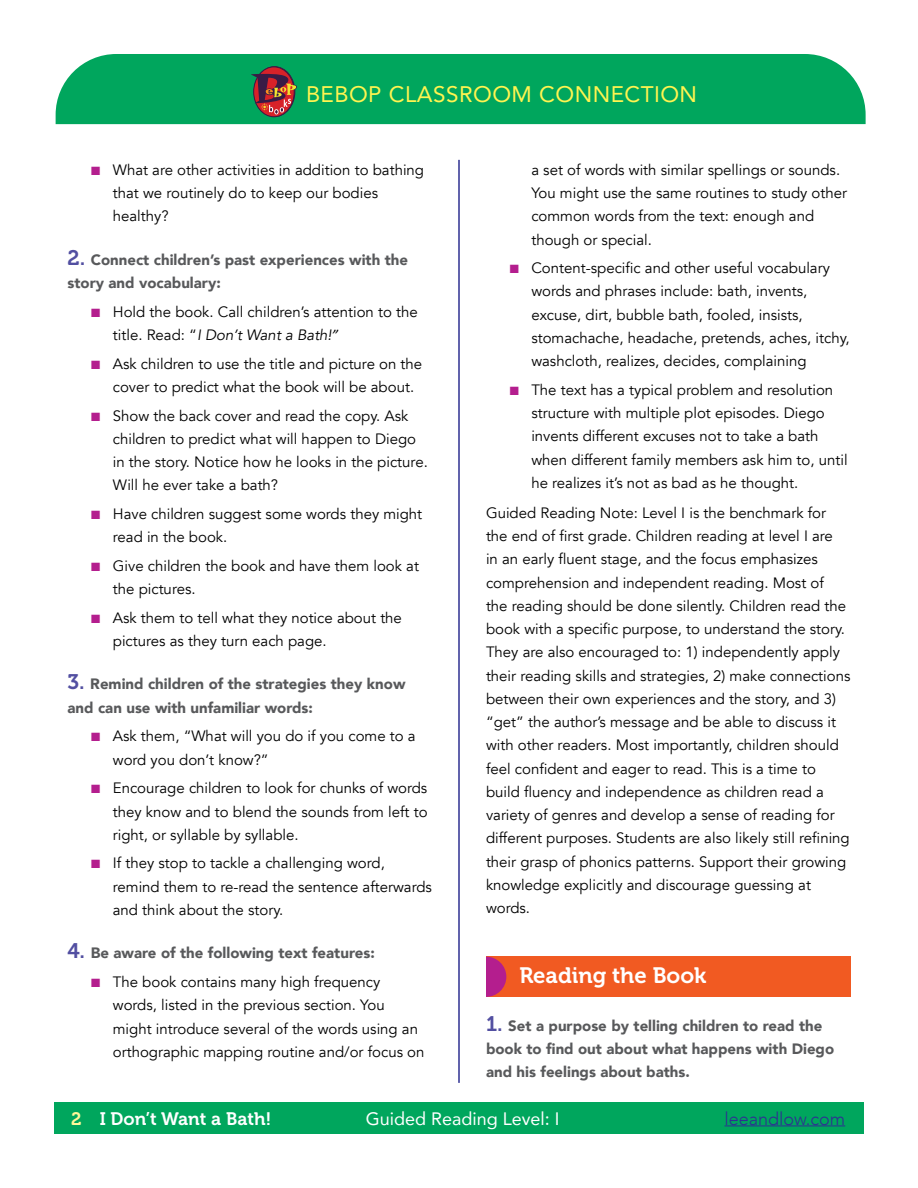
<style>
.page{position:relative;width:918px;height:1188px;background:#fff}
.page>*{position:absolute;margin:0;border:0;box-sizing:border-box;transform-origin:0 0}
.t1{font:22.5px "Avenir";letter-spacing:.02em;color:#fff450}
.t2{font:22.2px "Museo 700";color:#fff}
.t3{font:18px "Avenir";color:#fff}
.t4{font:18px "Museo 700";color:#fff}
.t5{font:300 18px "Avenir";color:#2e3092}
.t6{font:15px/23.2px "Avenir";color:#000}
.t7{font:900 15px/23.2px "Avenir";color:#58595b}
.s1{color:#b41e8e}
.s2{font-family:"Museo 700";font-weight:400;font-size:21px;color:#524fa1}
.s3{font-style:italic}
.s4{font-family:"Calibri";font-style:italic}
.s5{color:#fff799}
</style>
<div class="page">
<div style="left:486px;top:957px;width:364px;height:40px;background:#f15a22"></div>
<svg style="left:486px;top:957px;width:20px;height:40px"></svg>
<hr style="left:458px;top:160px;width:2px;height:923px;background:#2e3092">
<div style="left:56px;top:54px;width:810px;height:70px;background:#00a65d"></div>
<div style="left:54px;top:1103px;width:810px;height:31px;background:#00a65d"></div>
<hr style="left:725px;top:1125px;width:120px;height:1px;background:#2e3092">
<svg style="left:254px;top:67px;width:40px;height:50px"></svg>
<div style="left:253px;top:66px;width:42px;height:51px;border:1px solid #391b46;border-radius:50%"></div>
<svg style="left:251px;top:74px;width:46px;height:40px;background:#7a4c43"></svg>
<h1 class="t1" style="left:306px;top:76px;width:393px">BEBOP CLASSROOM CONNECTION</h1>
<p class="t6" style="left:113px;top:158px;width:313px;text-indent:-22px"><span class="s1">■</span> What are other activities in addition to bathing that we routinely do to keep our bodies healthy?</p>
<p class="t7" style="left:68px;top:248px;width:342px"><span class="s2">2.</span> Connect children’s past experiences with the story and vocabulary:</p>
<p class="t6" style="left:113px;top:300px;width:306px;text-indent:-22px"><span class="s1">■</span> Hold the book. Call children’s attention to the title. Read: “<span class="s3">I Don’t Want a Bath!</span><span class="s4">”</span></p>
<p class="t6" style="left:113px;top:352px;width:311px;text-indent:-22px"><span class="s1">■</span> Ask children to use the title and picture on the cover to predict what the book will be about.</p>
<p class="t6" style="left:113px;top:404px;width:316px;text-indent:-22px"><span class="s1">■</span> Show the back cover and read the copy. Ask children to predict what will happen to Diego in the story. Notice how he looks in the picture.<br>Will he ever take a bath?</p>
<p class="t6" style="left:113px;top:502px;width:311px;text-indent:-22px"><span class="s1">■</span> Have children suggest some words they might read in the book.</p>
<p class="t6" style="left:113px;top:554px;width:308px;text-indent:-22px"><span class="s1">■</span> Give children the book and have them look at the pictures.</p>
<p class="t6" style="left:113px;top:606px;width:291px;text-indent:-22px"><span class="s1">■</span> Ask them to tell what they notice about the pictures as they turn each page.</p>
<p class="t7" style="left:68px;top:672px;width:340px"><span class="s2">3.</span> Remind children of the strategies they know and can use with unfamiliar words:</p>
<p class="t6" style="left:113px;top:725px;width:304px;text-indent:-22px"><span class="s1">■</span> Ask them, “What will you do if you come to a word you don’t know?”</p>
<p class="t6" style="left:113px;top:777px;width:316px;text-align:justify;text-indent:-22px"><span class="s1">■</span> Encourage children to look for chunks of words they know and to blend the sounds from left to right, or syllable by syllable.</p>
<p class="t6" style="left:113px;top:852px;width:321px;text-indent:-22px"><span class="s1">■</span> If they stop to tackle a challenging word, remind them to re-read the sentence afterwards and think about the story.</p>
<p class="t7" style="left:68px;top:941px;width:309px"><span class="s2">4.</span> Be aware of the following text features:</p>
<p class="t6" style="left:113px;top:971px;width:313px;text-indent:-22px"><span class="s1">■</span> The book contains many high frequency words, listed in the previous section. You might introduce several of the words using an orthographic mapping routine and/or focus on</p>
<p class="t6" style="left:531px;top:158px;width:317px">a set of words with similar spellings or sounds.<br>You might use the same routines to study other common words from the text: enough and though or special.</p>
<p class="t6" style="left:531px;top:257px;width:320px;text-indent:-22px"><span class="s1">■</span> Content-specific and other useful vocabulary words and phrases include: bath, invents, excuse, dirt, bubble bath, fooled, insists, stomachache, headache, pretends, aches, itchy, washcloth, realizes, decides, complaining</p>
<p class="t6" style="left:531px;top:378px;width:318px;text-indent:-22px"><span class="s1">■</span> The text has a typical problem and resolution structure with multiple plot episodes. Diego invents different excuses not to take a bath when different family members ask him to, until he realizes it’s not as bad as he thought.</p>
<p class="t6" style="left:486px;top:501px;width:366px">Guided Reading Note: Level I is the benchmark for the end of first grade. Children reading at level I are<br>in an early fluent stage, and the focus emphasizes comprehension and independent reading. Most of<br>the reading should be done silently. Children read the book with a specific purpose, to understand the story.<br>They are also encouraged to: 1) independently apply their reading skills and strategies, 2) make connections between their own experiences and the story, and 3) “get” the author’s message and be able to discuss it with other readers. Most importantly, children should feel confident and eager to read. This is a time to build fluency and independence as children read a variety of genres and develop a sense of reading for different purposes. Students are also likely still refining their grasp of phonics patterns. Support their growing knowledge explicitly and discourage guessing at words.</p>
<h2 class="t2" style="left:519px;top:963px;width:188px">Reading the Book</h2>
<p class="t7" style="left:486px;top:1014px;width:350px"><span class="s2">1.</span> Set a purpose by telling children to read the book to find out about what happens with Diego and his feelings about baths.</p>
<p class="t4" style="left:71px;top:1108px;width:202px"><span class="s5">2</span> I Don’t Want a Bath!</p>
<p class="t3" style="left:366px;top:1104px;width:195px">Guided Reading Level: I</p>
<p class="t5" style="left:725px;top:1108px;width:122px">leeandlow.com</p>
</div>
